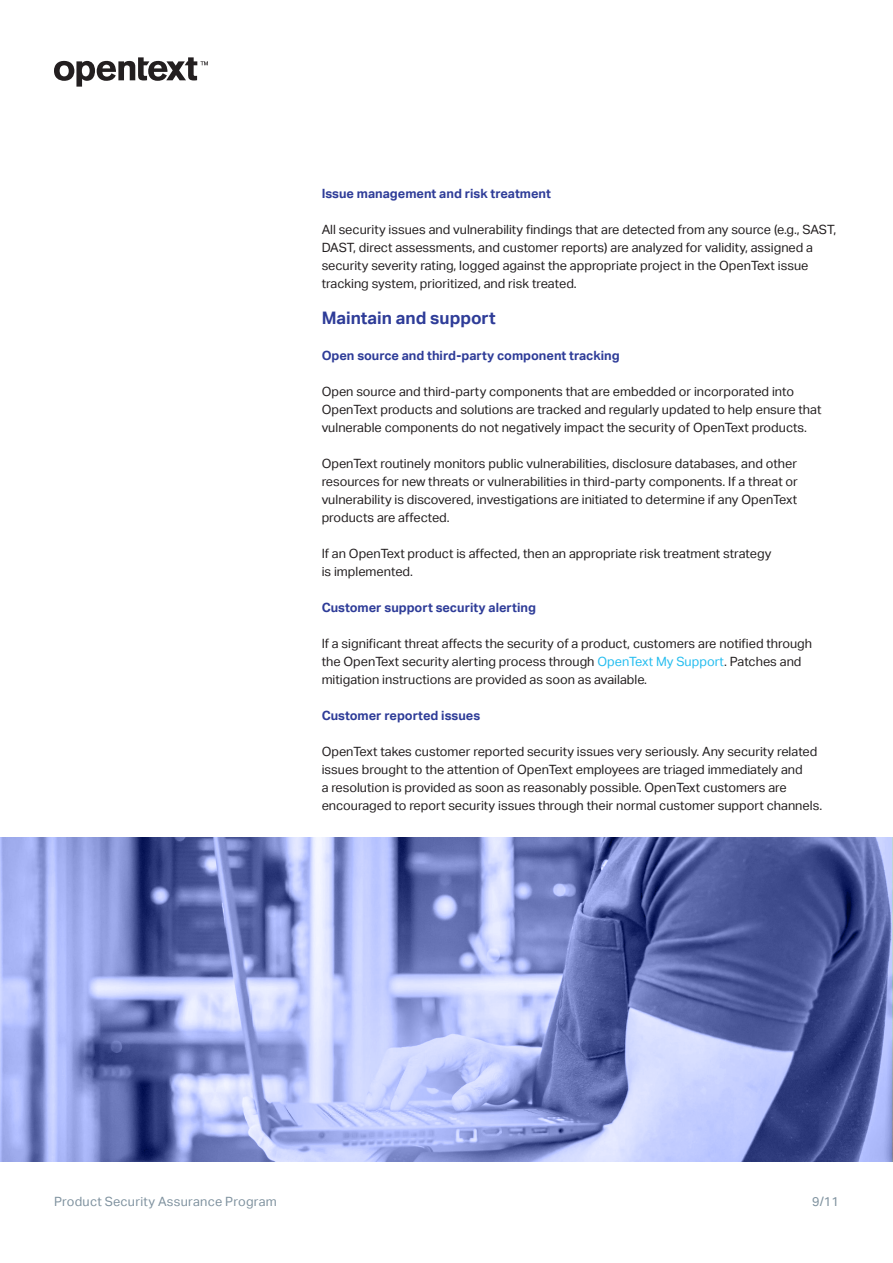
<style>
.page{position:relative;width:893px;height:1263px;background:#fff}
.page>*{position:absolute;margin:0;border:0;box-sizing:border-box;transform-origin:0 0}
.t1{font:700 17.25px "Aktiv Grotesk";color:#2e3c98}
.Body{font:12.75px/18px "Aktiv Grotesk";color:#231f20}
.t2{font:700 12.75px "Aktiv Grotesk";color:#2e3c98}
.t3{font:12.75px "Aktiv Grotesk";letter-spacing:.02em;color:#7f929f}
.s1{color:#25bdef}
</style>
<div class="page">
<svg style="left:54px;top:57px;width:154px;height:30px"></svg>
<svg style="left:0;top:837px;width:892px;height:324px;background:#8591cb"></svg>
<h4 class="t2" style="left:322px;top:186px;width:231px">Issue management and risk treatment</h4>
<p class="Body" style="left:322px;top:221px;width:516px">All security issues and vulnerability findings that are detected from any source (e.g., SAST, DAST, direct assessments, and customer reports) are analyzed for validity, assigned a security severity rating, logged against the appropriate project in the OpenText issue tracking system, prioritized, and risk treated.</p>
<h3 class="t1" style="left:322px;top:308px;width:176px">Maintain and support</h3>
<h4 class="t2" style="left:322px;top:348px;width:300px">Open source and third-party component tracking</h4>
<p class="Body" style="left:322px;top:383px;width:501px">Open source and third-party components that are embedded or incorporated into<br>OpenText products and solutions are tracked and regularly updated to help ensure that vulnerable components do not negatively impact the security of OpenText products.</p>
<p class="Body" style="left:322px;top:455px;width:478px;text-align:justify">OpenText routinely monitors public vulnerabilities, disclosure databases, and other resources for new threats or vulnerabilities in third-party components. If a threat or vulnerability is discovered, investigations are initiated to determine if any OpenText products are affected.</p>
<p class="Body" style="left:322px;top:545px;width:451px">If an OpenText product is affected, then an appropriate risk treatment strategy is implemented.</p>
<h4 class="t2" style="left:322px;top:600px;width:216px">Customer support security alerting</h4>
<p class="Body" style="left:322px;top:635px;width:492px">If a significant threat affects the security of a product, customers are notified through the OpenText security alerting process through <span class="s1">OpenText My Support</span>. Patches and mitigation instructions are provided as soon as available.</p>
<h4 class="t2" style="left:322px;top:708px;width:160px">Customer reported issues</h4>
<p class="Body" style="left:322px;top:743px;width:502px">OpenText takes customer reported security issues very seriously. Any security related issues brought to the attention of OpenText employees are triaged immediately and<br>a resolution is provided as soon as reasonably possible. OpenText customers are encouraged to report security issues through their normal customer support channels.</p>
<p class="t3" style="left:54px;top:1194px;width:224px">Product Security Assurance Program</p>
<p class="t3" style="left:812px;top:1194px;width:28px">9/11</p>
</div>
